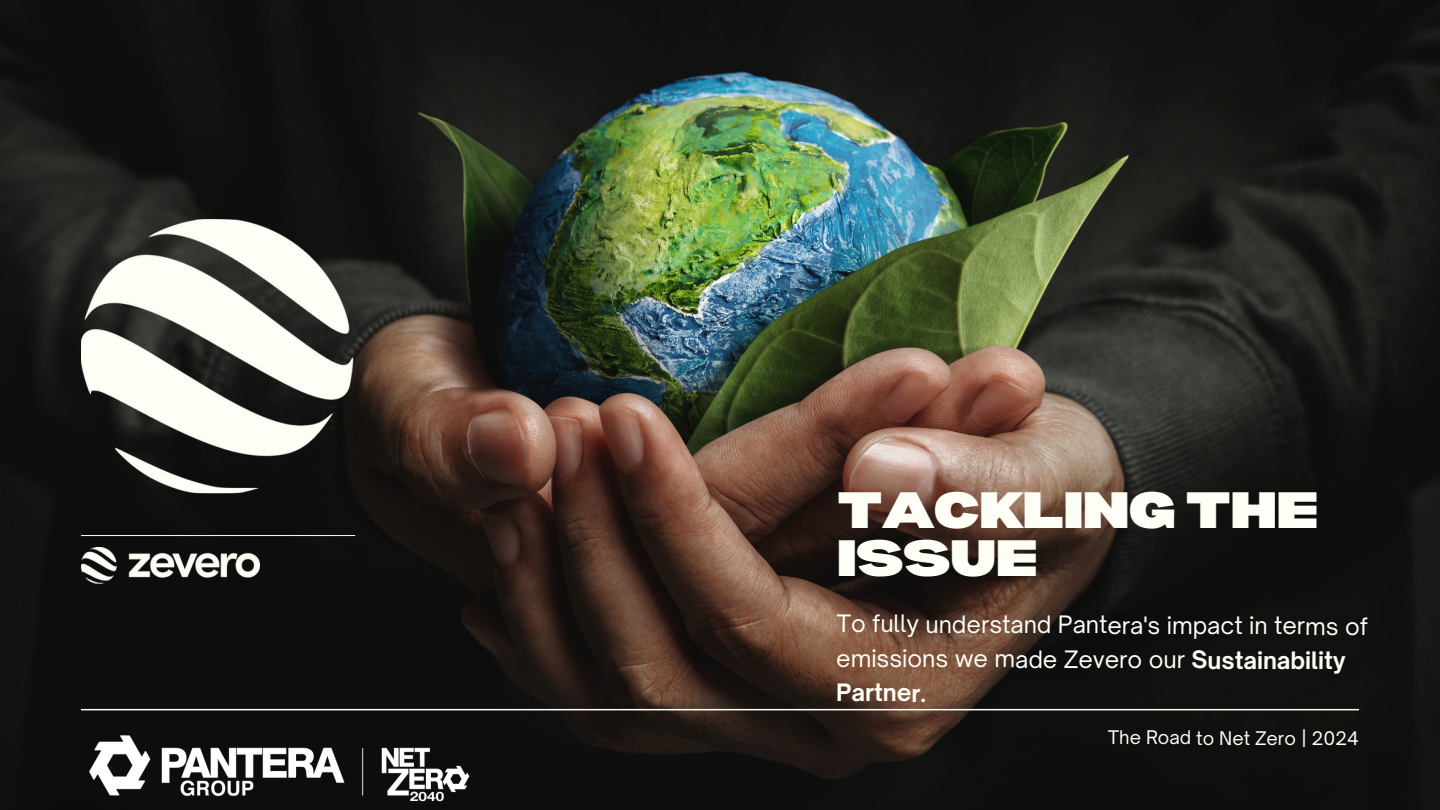
<style>
.page{position:relative;width:1440px;height:810px;background:#fff}
.page>*{position:absolute;margin:0;border:0;box-sizing:border-box;transform-origin:0 0}
.t1{font:900 expanded 50px/48px "Bernoru";letter-spacing:-.045em;color:#fdfff7}
.t2{font:23px/33.9px "Open Sauce One";letter-spacing:-.005em;color:#fdfff7}
.t3{font:18px "Open Sauce One";letter-spacing:-.005em;color:#fdfff7}
.s1{font-weight:700}
</style>
<div class="page">
<img style="left:0;top:0;width:1440px;height:810px">
<hr style="left:81px;top:709px;width:1278px;height:1px;background:#fdfff7">
<hr style="left:81px;top:535px;width:274px;height:1px;background:#fdfff7">
<img style="left:81px;top:219px;width:274px;height:274px">
<img style="left:81px;top:547px;width:179px;height:36px">
<img style="left:81px;top:728px;width:397px;height:82px">
<p class="t1" style="left:836px;top:485px;width:485px">TACKLING THE<br>ISSUE</p>
<p class="t2" style="left:836px;top:608px;width:533px">To fully understand Pantera's impact in terms of emissions we made Zevero our <span class="s1">Sustainability<br>Partner.</span></p>
<p class="t3" style="left:1108px;top:727px;width:253px">The Road to Net Zero | 2024</p>
</div>
